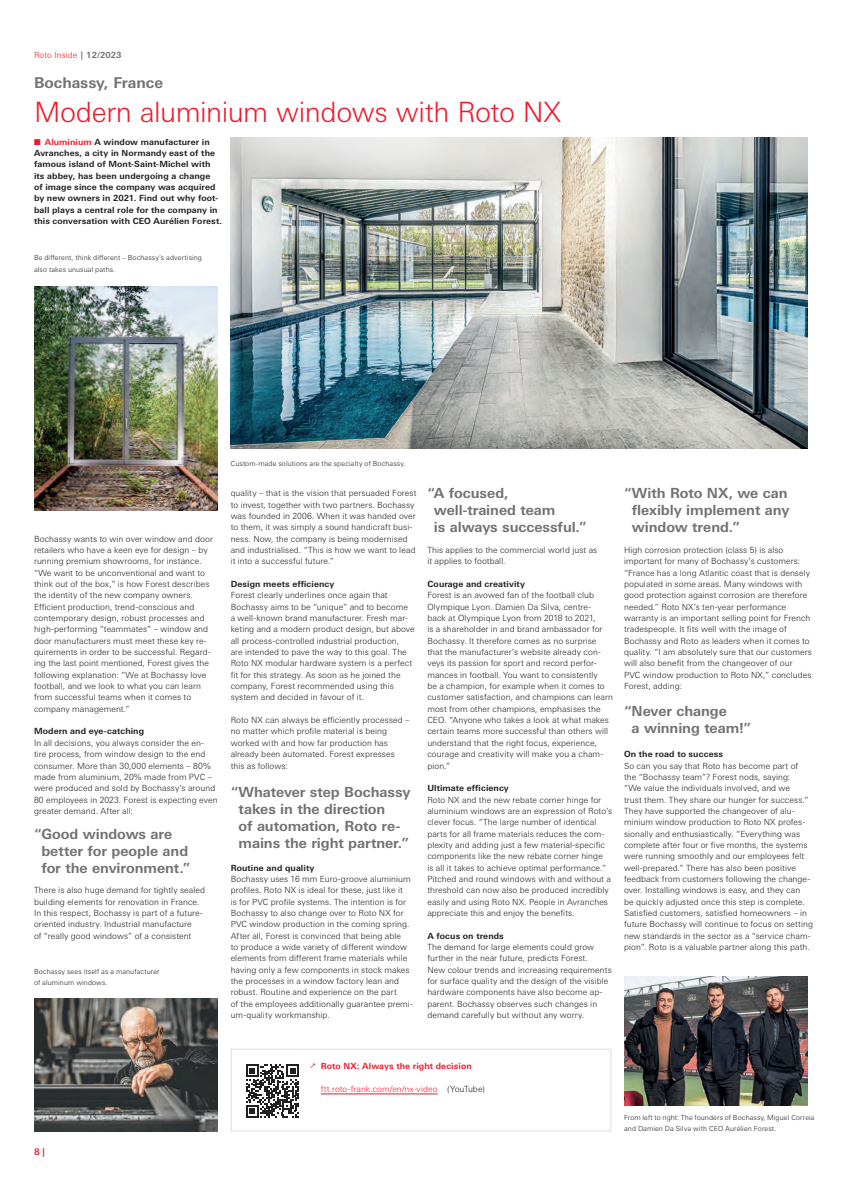
<style>
.page{position:relative;width:842px;height:1191px;background:#fff}
.page>*{position:absolute;margin:0;border:0;box-sizing:border-box;transform-origin:0 0}
.t1{font:300 28px "Univers Next W1 G";letter-spacing:-.015em;color:#ee1b2d}
.t2{font:700 15px "Univers Next W1 G";letter-spacing:-.005em;color:#717275}
.t3{font:700 14px/17px "Univers Next W1 G";letter-spacing:-.005em;color:#717275}
.t4{font:700 9px "Univers Next W1 G";color:#ee1b2d}
.t5{font:300 8.5px/11.3px "Univers Next W1 G";letter-spacing:.01em;color:#231f20}
.t6{font:700 8.5px/11.3px "Univers Next W1 G";letter-spacing:.01em;color:#231f20}
.t7{font:300 8.5px "Univers Next W1 G";letter-spacing:.005em;color:#ee1b2d}
.t8{font:700 8.5px "Univers Next W1 G";letter-spacing:.01em;color:#ee1b2d}
.t9{font:300 7px/11.3px "Univers Next W1 G";letter-spacing:.015em;color:#231f20}
.s1{font-weight:700;color:#717275}
.s2{color:#ee1b2d}
.s3{color:#231f20}
</style>
<div class="page">
<div style="left:231px;top:1048px;width:380px;height:83px;border:1px solid #dcdddf"></div>
<img style="left:624px;top:977px;width:184px;height:128px">
<img style="left:231px;top:137px;width:576px;height:311px">
<img style="left:34px;top:998px;width:184px;height:133px">
<img style="left:34px;top:286px;width:184px;height:224px">
<hr style="left:321px;top:1093px;width:117px;height:1px;background:#ee1b2d">
<svg style="left:246px;top:1064px;width:53px;height:54px"></svg>
<p class="t7" style="left:34px;top:50px;width:89px">Roto Inside <span class="s1">| 12/2023</span></p>
<h2 class="t2" style="left:34px;top:73px;width:131px">Bochassy, France</h2>
<h1 class="t1" style="left:34px;top:95px;width:529px">Modern aluminium windows with Roto NX</h1>
<p class="t6" style="left:34px;top:136px;width:190px"><span class="s2">■ Aluminium</span> A window manufacturer in Avranches, a city in Normandy east of the famous island of Mont-Saint-Michel with its abbey, has been undergoing a change<br>of image since the company was acquired by new owners in 2021. Find out why foot&shy;ball plays a central role for the company in this conversation with CEO Aurélien Forest.</p>
<p class="t9" style="left:34px;top:252px;width:170px">Be different, think different – Bochassy’s advertising also takes unusual paths.</p>
<p class="t5" style="left:34px;top:533px;width:180px">Bochassy wants to win over window and door retailers who have a keen eye for design – by running premium showrooms, for instance. “We want to be unconventional and want to think out of the box,” is how Forest describes the identity of the new company owners.<br>Efficient production, trend-conscious and contemporary design, robust processes and high-performing “teammates” – window and door manufacturers must meet these key re&shy;quirements in order to be successful. Regard&shy;ing the last point mentioned, Forest gives the following explanation: “We at Bochassy love football, and we look to what you can learn from successful teams when it comes to company management.”</p>
<p class="t6" style="left:34px;top:725px;width:112px">Modern and eye-catching</p>
<p class="t5" style="left:34px;top:737px;width:185px">In all decisions, you always consider the en&shy;tire process, from window design to the end consumer. More than 30,000 elements – 80% made from aluminium, 20% made from PVC – were produced and sold by Bochassy’s around 80 employees in 2023. Forest is expecting even greater demand. After all:</p>
<h3 class="t3" style="left:41px;top:825px;width:151px;text-indent:-7px">“Good windows are better for people and for the environment.”</h3>
<p class="t5" style="left:34px;top:884px;width:173px">There is also huge demand for tightly sealed building elements for renovation in France.<br>In this respect, Bochassy is part of a future&shy;oriented industry. Industrial manufacture<br>of “really good windows” of a consistent</p>
<p class="t9" style="left:34px;top:965px;width:127px">Bochassy sees itself as a manufacturer of aluminum windows.</p>
<p class="t9" style="left:231px;top:458px;width:176px">Custom-made solutions are the specialty of Bochassy.</p>
<p class="t5" style="left:231px;top:487px;width:187px">quality – that is the vision that persuaded Forest to invest, together with two partners. Bochassy was founded in 2006. When it was handed over to them, it was simply a sound handicraft busi&shy;ness. Now, the company is being modernised and industrialised. “This is how we want to lead it into a successful future.”</p>
<p class="t6" style="left:231px;top:578px;width:105px">Design meets efficiency</p>
<p class="t5" style="left:231px;top:589px;width:186px">Forest clearly underlines once again that Bochassy aims to be “unique” and to become<br>a well-known brand manufacturer. Fresh mar&shy;keting and a modern product design, but above all process-controlled industrial production,<br>are intended to pave the way to this goal. The Roto NX modular hardware system is a perfect fit for this strategy. As soon as he joined the company, Forest recommended using this system and decided in favour of it.</p>
<p class="t5" style="left:231px;top:714px;width:180px">Roto NX can always be efficiently processed – no matter which profile material is being worked with and how far production has already been automated. Forest expresses this as follows:</p>
<h3 class="t3" style="left:239px;top:783px;width:173px;text-indent:-8px">“Whatever step Bochassy takes in the direction<br>of automation, Roto re&shy;mains the right partner.”</h3>
<p class="t6" style="left:231px;top:862px;width:85px">Routine and quality</p>
<p class="t5" style="left:231px;top:873px;width:184px">Bochassy uses 16 mm Euro-groove aluminium profiles. Roto NX is ideal for these, just like it<br>is for PVC profile systems. The intention is for Bochassy to also change over to Roto NX for PVC window production in the coming spring.<br>After all, Forest is convinced that being able<br>to produce a wide variety of different window elements from different frame materials while having only a few components in stock makes the processes in a window factory lean and robust. Routine and experience on the part<br>of the employees additionally guarantee premi&shy;um-quality workmanship.</p>
<h3 class="t3" style="left:434px;top:485px;width:154px;text-indent:-7px">“A focused, well-trained team<br>is always successful.”</h3>
<p class="t5" style="left:427px;top:544px;width:171px">This applies to the commercial world just as it applies to football.</p>
<p class="t6" style="left:427px;top:578px;width:99px">Courage and creativity</p>
<p class="t5" style="left:427px;top:589px;width:187px">Forest is an avowed fan of the football club Olympique Lyon. Damien Da Silva, centre-<br>back at Olympique Lyon from 2018 to 2021,<br>is a shareholder in and brand ambassador for Bochassy. It therefore comes as no surprise that the manufacturer’s website already con&shy;veys its passion for sport and record perfor&shy;mances in football. You want to consistently<br>be a champion, for example when it comes to customer satisfaction, and champions can learn most from other champions, emphasises the CEO. “Anyone who takes a look at what makes certain teams more successful than others will understand that the right focus, experience, courage and creativity will make you a cham&shy;pion.”</p>
<p class="t6" style="left:427px;top:782px;width:83px">Ultimate efficiency</p>
<p class="t5" style="left:427px;top:794px;width:186px">Roto NX and the new rebate corner hinge for aluminium windows are an expression of Roto’s clever focus. “The large number of identical parts for all frame materials reduces the com&shy;plexity and adding just a few material-specific components like the new rebate corner hinge<br>is all it takes to achieve optimal performance.” Pitched and round windows with and without a threshold can now also be produced incredibly easily and using Roto NX. People in Avranches appreciate this and enjoy the benefits.</p>
<p class="t6" style="left:427px;top:930px;width:78px">A focus on trends</p>
<p class="t5" style="left:427px;top:941px;width:186px">The demand for large elements could grow further in the near future, predicts Forest.<br>New colour trends and increasing requirements for surface quality and the design of the visible hardware components have also become ap&shy;parent. Bochassy observes such changes in demand carefully but without any worry.</p>
<h3 class="t3" style="left:632px;top:485px;width:159px;text-indent:-8px">“With Roto NX, we can flexibly implement any window trend.”</h3>
<p class="t5" style="left:624px;top:544px;width:189px">High corrosion protection (class 5) is also important for many of Bochassy’s customers: “France has a long Atlantic coast that is densely populated in some areas. Many windows with good protection against corrosion are therefore needed.” Roto NX’s ten-year performance warranty is an important selling point for French tradespeople. It fits well with the image of Bochassy and Roto as leaders when it comes to quality. “I am absolutely sure that our customers will also benefit from the changeover of our<br>PVC window production to Roto NX,” concludes Forest, adding:</p>
<h3 class="t3" style="left:631px;top:702px;width:121px;text-indent:-8px">“Never change<br>a winning team!”</h3>
<p class="t6" style="left:624px;top:748px;width:100px">On the road to success</p>
<p class="t5" style="left:624px;top:760px;width:190px">So can you say that Roto has become part of<br>the “Bochassy team”? Forest nods, saying:<br>“We value the individuals involved, and we<br>trust them. They share our hunger for success.” They have supported the changeover of alu&shy;minium window production to Roto NX profes&shy;sionally and enthusiastically. “Everything was complete after four or five months, the systems were running smoothly and our employees felt well-prepared.” There has also been positive feedback from customers following the change&shy;over. Installing windows is easy, and they can<br>be quickly adjusted once this step is complete.<br>Satisfied customers, satisfied homeowners – in future Bochassy will continue to focus on setting new standards in the sector as a “service cham&shy;pion”. Roto is a valuable partner along this path.</p>
<p class="t4" style="left:34px;top:1146px;width:12px">8 |</p>
<p class="t8" style="left:321px;top:1061px;width:153px">Roto NX: Always the right decision</p>
<p class="t7" style="left:321px;top:1084px;width:166px">ftt.roto-frank.com/en/nx-video <span class="s3">(YouTube)</span></p>
<p class="t9" style="left:624px;top:1111px;width:192px">From left to right: The founders of Bochassy, Miguel Correia and Damien Da Silva with CEO Aurélien Forest.</p>
</div>
